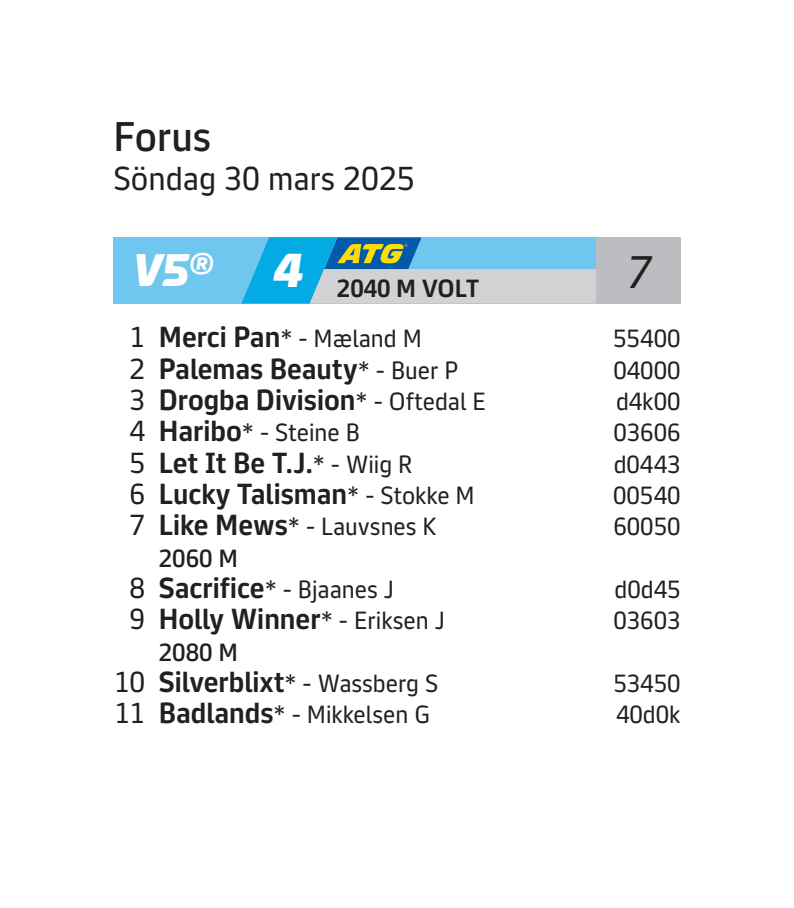
<style>
.page{position:relative;width:794px;height:908px;background:#fff}
.page>*{position:absolute;margin:0;border:0;box-sizing:border-box;transform-origin:0 0}
.t1{font:46px "ATG Rubrik";color:#fff}
.t2{font:44px "ATG Rubrik";color:#fff}
.t3{font:italic 44px "ATG Text";color:#231f20}
.t4{font:500 40px "ATG Text";color:#231f20}
.t5{font:32px "ATG Text";color:#231f20}
.HorseAndRider{font:700 28px "ATG Text";color:#231f20}
.S_REKORD{font:28px "ATG Text";color:#231f20}
.HorseAndRider-2{font:24px "ATG Text";color:#231f20}
.S_REKORD-2{font:24px "ATG Text";color:#231f20}
.Distance{font:500 24px "ATG Text";color:#231f20}
.t6{font:700 24px "ATG Text";color:#231f20}
.s1{font-weight:700;font-size:28px}
.s2{font-weight:400;font-size:24px}
</style>
<div class="page">
<div style="left:595px;top:237px;width:85px;height:66px;background:#bcbdc0"></div>
<svg style="left:113px;top:237px;width:483px;height:66px;background:#79bfdb"></svg>
<p class="t4" style="left:113px;top:113px;width:99px">Forus</p>
<p class="t5" style="left:113px;top:159px;width:303px">Söndag 30 mars 2025</p>
<p class="t2" style="left:134px;top:244px;width:80px">V5®</p>
<p class="t1" style="left:273px;top:243px;width:32px">4</p>
<p class="t6" style="left:337px;top:274px;width:144px">2040 M VOLT</p>
<p class="t3" style="left:626px;top:246px;width:26px">7</p>
<p class="S_REKORD" style="left:129px;top:320px;width:17px">1</p>
<p class="HorseAndRider-2" style="left:159px;top:324px;width:264px"><span class="s1">Merci Pan</span>* - Mæland M</p>
<p class="S_REKORD-2" style="left:613px;top:324px;width:69px">55400</p>
<p class="S_REKORD" style="left:129px;top:352px;width:17px">2</p>
<p class="HorseAndRider" style="left:159px;top:351px;width:301px">Palemas Beauty<span class="s2">* - Buer P</span></p>
<p class="S_REKORD-2" style="left:613px;top:356px;width:69px">04000</p>
<p class="S_REKORD" style="left:129px;top:383px;width:17px">3</p>
<p class="HorseAndRider" style="left:159px;top:383px;width:329px">Drogba Division<span class="s2">* - Oftedal E</span></p>
<p class="S_REKORD-2" style="left:616px;top:387px;width:66px">d4k00</p>
<p class="S_REKORD" style="left:129px;top:414px;width:17px">4</p>
<p class="HorseAndRider-2" style="left:159px;top:418px;width:203px"><span class="s1">Haribo</span>* - Steine B</p>
<p class="S_REKORD-2" style="left:613px;top:418px;width:69px">03606</p>
<p class="S_REKORD" style="left:129px;top:446px;width:17px">5</p>
<p class="HorseAndRider" style="left:159px;top:445px;width:255px">Let It Be T.J.<span class="s2">* - Wiig R</span></p>
<p class="S_REKORD-2" style="left:613px;top:449px;width:68px">d0443</p>
<p class="S_REKORD" style="left:129px;top:477px;width:17px">6</p>
<p class="HorseAndRider" style="left:159px;top:477px;width:317px">Lucky Talisman<span class="s2">* - Stokke M</span></p>
<p class="S_REKORD-2" style="left:613px;top:481px;width:69px">00540</p>
<p class="S_REKORD" style="left:129px;top:508px;width:17px">7</p>
<p class="HorseAndRider-2" style="left:159px;top:512px;width:280px"><span class="s1">Like Mews</span>* - Lauvsnes K</p>
<p class="S_REKORD-2" style="left:613px;top:512px;width:69px">60050</p>
<p class="Distance" style="left:159px;top:543px;width:81px">2060 M</p>
<p class="S_REKORD" style="left:129px;top:571px;width:17px">8</p>
<p class="HorseAndRider-2" style="left:159px;top:575px;width:237px"><span class="s1">Sacrifice</span>* - Bjaanes J</p>
<p class="S_REKORD-2" style="left:614px;top:575px;width:67px">d0d45</p>
<p class="S_REKORD" style="left:129px;top:602px;width:17px">9</p>
<p class="HorseAndRider" style="left:159px;top:602px;width:288px">Holly Winner<span class="s2">* - Eriksen J</span></p>
<p class="S_REKORD-2" style="left:613px;top:606px;width:69px">03603</p>
<p class="Distance" style="left:159px;top:637px;width:81px">2080 M</p>
<p class="S_REKORD" style="left:114px;top:665px;width:33px">10</p>
<p class="HorseAndRider" style="left:159px;top:664px;width:281px">Silverblixt<span class="s2">* - Wassberg S</span></p>
<p class="S_REKORD-2" style="left:613px;top:669px;width:69px">53450</p>
<p class="S_REKORD" style="left:114px;top:696px;width:32px">11</p>
<p class="HorseAndRider-2" style="left:159px;top:700px;width:273px"><span class="s1">Badlands</span>* - Mikkelsen G</p>
<p class="S_REKORD-2" style="left:616px;top:700px;width:66px">40d0k</p>
</div>
